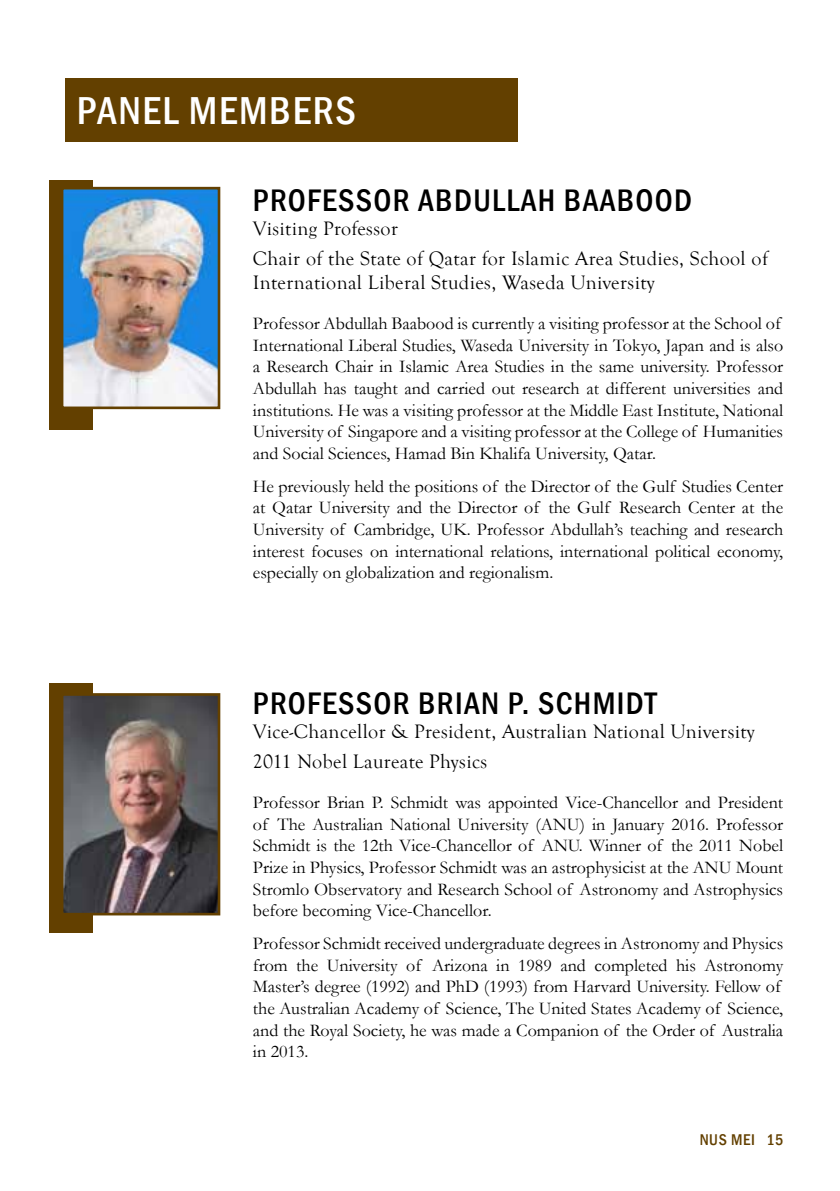
<style>
.page{position:relative;width:840px;height:1191px;background:#fff}
.page>*{position:absolute;margin:0;border:0;box-sizing:border-box;transform-origin:0 0}
.t1{font:500 condensed 40px "Franklin Gothic";letter-spacing:.04em;color:#fff}
.t2{font:500 condensed 32px "Franklin Gothic";letter-spacing:.04em;color:#000}
.t3{font:20px/29.6px "Goudy Old Style T";letter-spacing:.02em;color:#000}
.t4{font:18px/21.6px "Garamond";color:#000}
.t5{font:500 condensed 16px "Franklin Gothic";letter-spacing:.04em;color:#634000}
</style>
<div class="page">
<div style="left:65px;top:78px;width:452px;height:64px;background:#634000"></div>
<div style="left:49px;top:683px;width:44px;height:250px;background:#634000"></div>
<div style="left:49px;top:180px;width:44px;height:250px;background:#634000"></div>
<img style="left:65px;top:191px;width:151px;height:214px">
<div style="left:61px;top:187px;width:159px;height:222px;border:3px solid #634000"></div>
<img style="left:65px;top:697px;width:151px;height:214px">
<div style="left:61px;top:693px;width:159px;height:222px;border:3px solid #634000"></div>
<h1 class="t1" style="left:77px;top:84px;width:280px">PANEL MEMBERS</h1>
<h2 class="t2" style="left:253px;top:180px;width:440px">PROFESSOR ABDULLAH BAABOOD</h2>
<p class="t3" style="left:253px;top:214px;width:516px">Visiting Professor<br>Chair of the State of Qatar for Islamic Area Studies, School of</p>
<p class="t3" style="left:253px;top:268px;width:403px">International Liberal Studies, Waseda University</p>
<p class="t4" style="left:253px;top:312px;width:531px">Professor Abdullah Baabood is currently a visiting professor at the School of International Liberal Studies, Waseda University in Tokyo, Japan and is also a Research Chair in Islamic Area Studies in the same university. Professor Abdullah has taught and carried out research at different universities and institutions. He was a visiting professor at the Middle East Institute, National University of Singapore and a visiting professor at the College of Humanities and Social Sciences, Hamad Bin Khalifa University, Qatar.</p>
<p class="t4" style="left:253px;top:475px;width:531px;text-align:justify">He previously held the positions of the Director of the Gulf Studies Center at Qatar University and the Director of the Gulf Research Center at the University of Cambridge, UK. Professor Abdullah’s teaching and research interest focuses on international relations, international political economy, especially on globalization and regionalism.</p>
<h2 class="t2" style="left:253px;top:682px;width:405px">PROFESSOR BRIAN P. SCHMIDT</h2>
<p class="t3" style="left:253px;top:717px;width:503px">Vice-Chancellor &amp; President, Australian National University<br>2011 Nobel Laureate Physics</p>
<p class="t4" style="left:253px;top:791px;width:531px;text-align:justify">Professor Brian P. Schmidt was appointed Vice-Chancellor and President of The Australian National University (ANU) in January 2016. Professor Schmidt is the 12th Vice-Chancellor of ANU. Winner of the 2011 Nobel Prize in Physics, Professor Schmidt was an astrophysicist at the ANU Mount Stromlo Observatory and Research School of Astronomy and Astrophysics before becoming Vice-Chancellor.</p>
<p class="t4" style="left:253px;top:932px;width:531px">Professor Schmidt received undergraduate degrees in Astronomy and Physics from the University of Arizona in 1989 and completed his Astronomy Master’s degree (1992) and PhD (1993) from Harvard University. Fellow of the Australian Academy of Science, The United States Academy of Science, and the Royal Society, he was made a Companion of the Order of Australia in 2013.</p>
<p class="t5" style="left:699px;top:1129px;width:85px">NUS MEI 15</p>
</div>
